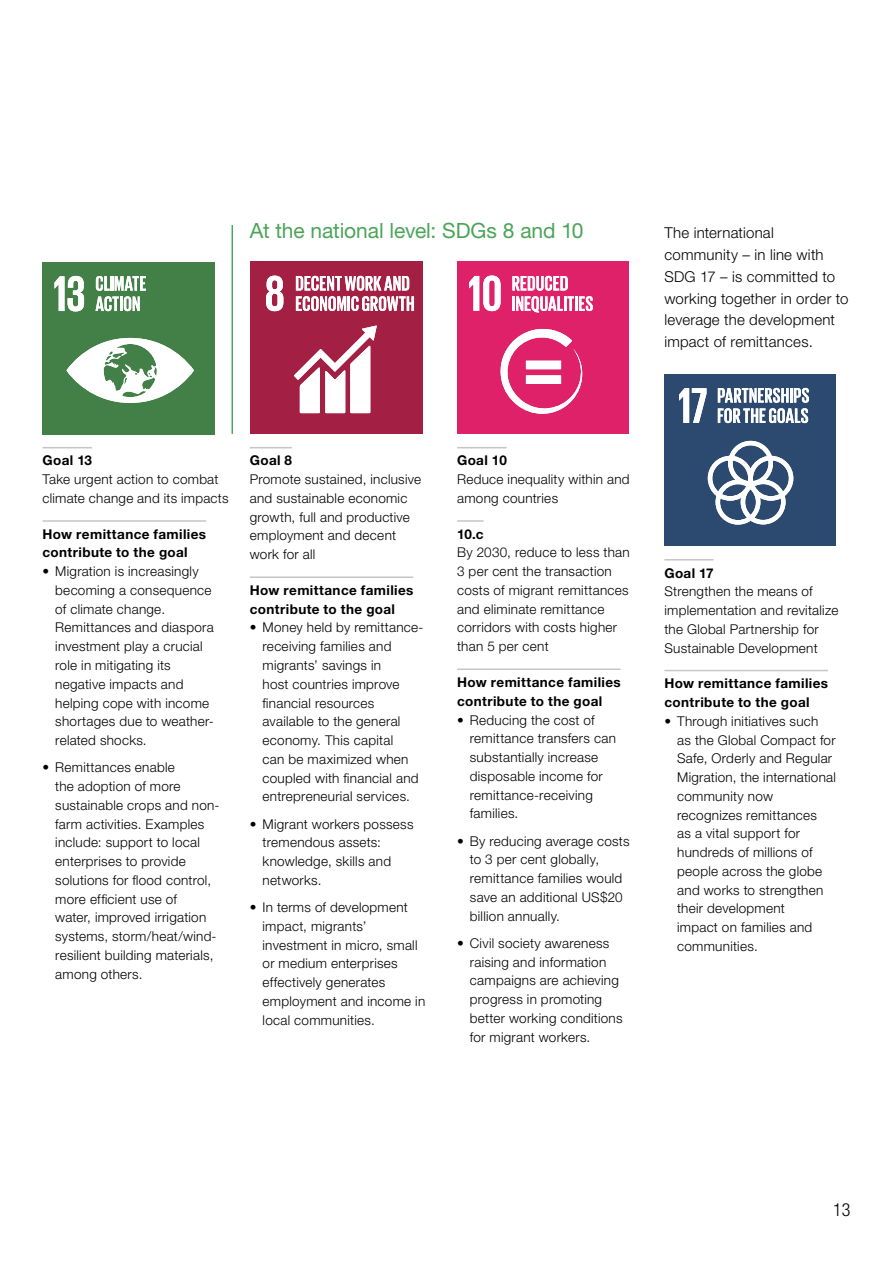
<style>
.page{position:relative;width:893px;height:1263px;background:#fff}
.page>*{position:absolute;margin:0;border:0;box-sizing:border-box;transform-origin:0 0}
._02Headline_text{font:21px "Helvetica Neue LT Std";letter-spacing:-.005em;color:#4ba458}
.t1{font:300 condensed 18px "Helvetica Neue LT Std";color:#000}
.Text{font:300 15px/21.8px "Helvetica Neue LT Std";letter-spacing:.015em;color:#000}
.Tabelle_links{font:300 13.5px/18.8px "Helvetica Neue LT Std";letter-spacing:.02em;color:#000}
._03Subhead{font:700 13.5px/18.8px "Helvetica Neue LT Std";letter-spacing:.03em;color:#000}
</style>
<div class="page">
<hr style="left:250px;top:447px;width:42px;height:1px;background:#c6c6c6">
<hr style="left:250px;top:576px;width:163px;height:2px;background:#c6c6c6">
<hr style="left:457px;top:447px;width:50px;height:1px;background:#c6c6c6">
<hr style="left:457px;top:520px;width:27px;height:2px;background:#c6c6c6">
<hr style="left:457px;top:668px;width:164px;height:2px;background:#c6c6c6">
<div style="left:250px;top:262px;width:172px;height:172px;background:#a31f43"></div>
<svg style="left:266px;top:276px;width:17px;height:35px"></svg>
<svg style="left:294px;top:326px;width:83px;height:87px"></svg>
<svg style="left:296px;top:276px;width:118px;height:35px"></svg>
<div style="left:457px;top:262px;width:172px;height:172px;background:#df2169"></div>
<svg style="left:469px;top:276px;width:32px;height:35px"></svg>
<svg style="left:500px;top:328px;width:83px;height:86px"></svg>
<svg style="left:512px;top:276px;width:81px;height:37px"></svg>
<hr style="left:664px;top:559px;width:50px;height:1px;background:#c6c6c6">
<hr style="left:664px;top:670px;width:164px;height:1px;background:#c6c6c6">
<div style="left:664px;top:374px;width:172px;height:172px;background:#2c496f"></div>
<svg style="left:679px;top:388px;width:27px;height:35px"></svg>
<svg style="left:708px;top:441px;width:85px;height:84px"></svg>
<svg style="left:718px;top:388px;width:91px;height:35px"></svg>
<hr style="left:43px;top:447px;width:49px;height:1px;background:#c6c6c6">
<hr style="left:43px;top:520px;width:163px;height:2px;background:#c6c6c6">
<div style="left:43px;top:262px;width:172px;height:172px;background:#428047"></div>
<svg style="left:54px;top:276px;width:30px;height:35px"></svg>
<svg style="left:66px;top:338px;width:128px;height:65px"></svg>
<svg style="left:95px;top:276px;width:51px;height:35px"></svg>
<hr style="left:232px;top:225px;width:1px;height:209px;background:#4ba458">
<p class="_02Headline_text" style="left:250px;top:218px;width:335px">At the national level: SDGs 8 and 10</p>
<p class="Text" style="left:664px;top:222px;width:186px">The international community – in line with<br>SDG 17 – is committed to working together in order to leverage the development impact of remittances.</p>
<p class="_03Subhead" style="left:43px;top:451px;width:51px">Goal 13</p>
<p class="Tabelle_links" style="left:43px;top:470px;width:188px">Take urgent action to combat climate change and its impacts</p>
<p class="_03Subhead" style="left:43px;top:524px;width:165px">How remittance families contribute to the goal</p>
<p class="Tabelle_links" style="left:55px;top:562px;width:160px;text-indent:-13px">• Migration is increasingly becoming a consequence of climate change.<br>Remittances and diaspora investment play a crucial role in mitigating its negative impacts and helping cope with income shortages due to weather&shy;related shocks.</p>
<p class="Tabelle_links" style="left:55px;top:758px;width:166px;text-indent:-13px">• Remittances enable<br>the adoption of more sustainable crops and non&shy;farm activities. Examples include: support to local enterprises to provide solutions for flood control, more efficient use of<br>water, improved irrigation systems, storm/heat/wind&shy;resilient building materials, among others.</p>
<p class="_03Subhead" style="left:250px;top:451px;width:44px">Goal 8</p>
<p class="Tabelle_links" style="left:250px;top:470px;width:173px">Promote sustained, inclusive and sustainable economic growth, full and productive employment and decent work for all</p>
<p class="_03Subhead" style="left:250px;top:580px;width:165px">How remittance families contribute to the goal</p>
<p class="Tabelle_links" style="left:263px;top:618px;width:163px;text-indent:-13px">• Money held by remittance&shy;receiving families and migrants’ savings in<br>host countries improve financial resources available to the general economy. This capital<br>can be maximized when coupled with financial and entrepreneurial services.</p>
<p class="Tabelle_links" style="left:263px;top:814px;width:153px;text-indent:-13px">• Migrant workers possess tremendous assets: knowledge, skills and networks.</p>
<p class="Tabelle_links" style="left:263px;top:897px;width:164px;text-indent:-13px">• In terms of development impact, migrants’ investment in micro, small or medium enterprises effectively generates employment and income in local communities.</p>
<p class="_03Subhead" style="left:457px;top:451px;width:51px">Goal 10</p>
<p class="Tabelle_links" style="left:457px;top:470px;width:174px">Reduce inequality within and among countries</p>
<p class="_03Subhead" style="left:457px;top:524px;width:28px">10.c</p>
<p class="Tabelle_links" style="left:457px;top:543px;width:174px">By 2030, reduce to less than<br>3 per cent the transaction costs of migrant remittances and eliminate remittance corridors with costs higher than 5 per cent</p>
<p class="_03Subhead" style="left:457px;top:672px;width:165px">How remittance families contribute to the goal</p>
<p class="Tabelle_links" style="left:470px;top:710px;width:148px;text-indent:-13px">• Reducing the cost of remittance transfers can substantially increase disposable income for remittance-receiving families.</p>
<p class="Tabelle_links" style="left:470px;top:831px;width:161px;text-indent:-13px">• By reducing average costs to 3 per cent globally, remittance families would save an additional US$20 billion annually.</p>
<p class="Tabelle_links" style="left:470px;top:933px;width:154px;text-indent:-13px">• Civil society awareness raising and information campaigns are achieving progress in promoting better working conditions for migrant workers.</p>
<p class="_03Subhead" style="left:664px;top:563px;width:51px">Goal 17</p>
<p class="Tabelle_links" style="left:664px;top:582px;width:175px">Strengthen the means of implementation and revitalize the Global Partnership for<br>Sustainable Development</p>
<p class="_03Subhead" style="left:664px;top:674px;width:165px">How remittance families contribute to the goal</p>
<p class="Tabelle_links" style="left:677px;top:711px;width:160px;text-indent:-13px">• Through initiatives such<br>as the Global Compact for<br>Safe, Orderly and Regular<br>Migration, the international community now recognizes remittances<br>as a vital support for hundreds of millions of people across the globe and works to strengthen their development<br>impact on families and communities.</p>
<h2 class="t1" style="left:833px;top:1199px;width:19px">13</h2>
</div>
